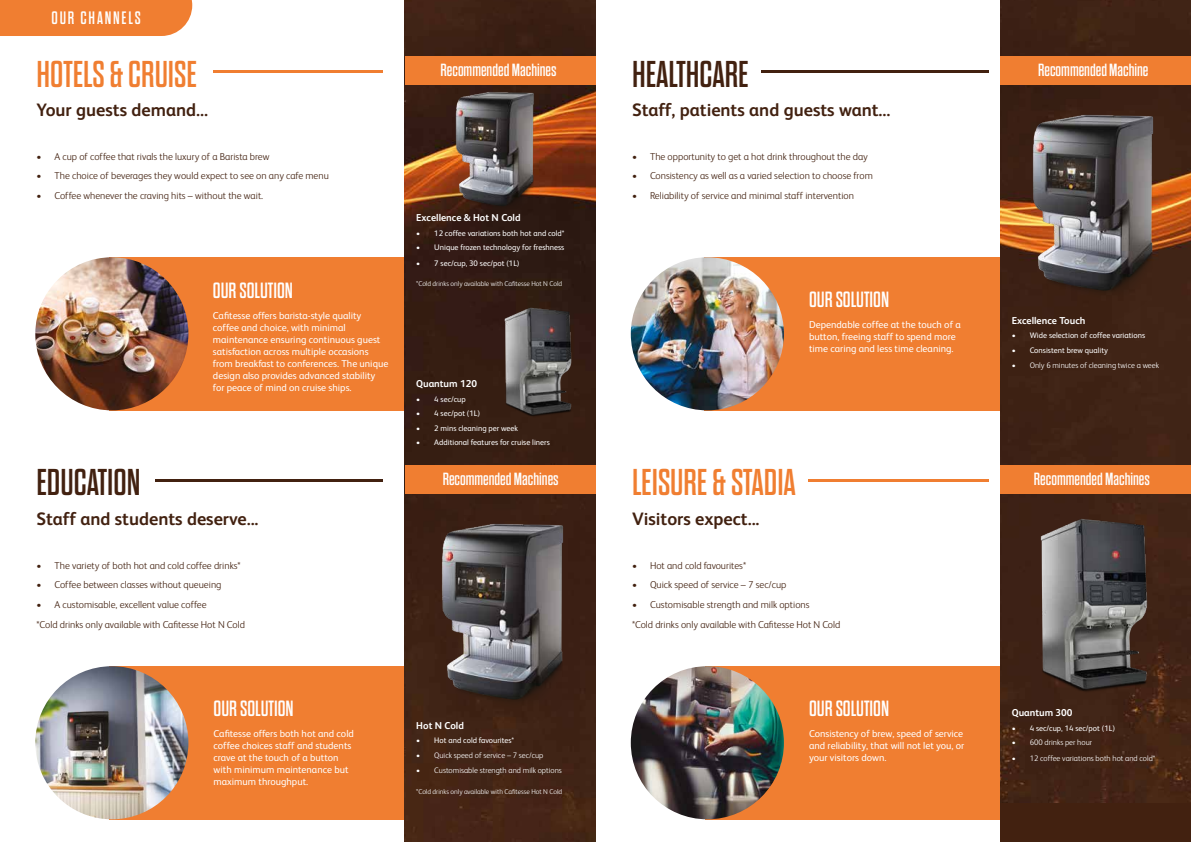
<style>
.page{position:relative;width:1191px;height:842px;background:#fff}
.page>*{position:absolute;margin:0;border:0;box-sizing:border-box;transform-origin:0 0}
.t1{font:37.3px "Dharma Gothic E";color:#f07e31}
.t2{font:37.3px "Dharma Gothic E";color:#422110}
.t3{font:22px "Dharma Gothic E";color:#fff}
.t4{font:700 18px "FS Albert";color:#422110}
.t5{font:18px "Dharma Gothic E";letter-spacing:.1em;color:#fff}
.t6{font:17.6px "Dharma Gothic E";color:#fff}
.t7{font:300 10px/19.7px "FS Albert";color:#422110}
.t8{font:10px/12px "FS Albert";color:#fff}
.t9{font:700 10px "FS Albert";color:#fff}
.t10{font:8px "FS Albert";color:#fff}
.t11{font:300 8px "FS Albert";color:#fff}
.t12{font:300 7px "FS Albert";color:#fff}
</style>
<div class="page">
<div style="left:704px;top:666px;width:308px;height:153px;background:#f07e31"></div>
<div style="left:109px;top:666px;width:302px;height:153px;background:#f07e31"></div>
<div style="left:109px;top:257px;width:312px;height:153px;background:#f07e31"></div>
<div style="left:704px;top:257px;width:311px;height:153px;background:#f07e31"></div>
<img style="left:405px;top:0;width:190px;height:842px">
<div style="left:1000px;top:0;width:191px;height:842px;background:#422110"></div>
<img style="left:1000px;top:2px;width:191px;height:800px">
<div style="left:0;top:0;width:192px;height:36px;background:#f07e31"></div>
<div style="left:405px;top:57px;width:190px;height:28px;background:#f07e31"></div>
<img style="left:35px;top:257px;width:153px;height:153px;border-radius:77px">
<img style="left:631px;top:257px;width:153px;height:153px;border-radius:77px">
<img style="left:1030px;top:513px;width:127px;height:185px">
<img style="left:35px;top:666px;width:153px;height:153px;border-radius:77px">
<img style="left:631px;top:666px;width:153px;height:153px;border-radius:77px">
<hr style="left:155px;top:479px;width:227px;height:3px;background:#422110">
<hr style="left:213px;top:70px;width:169px;height:3px;background:#f07e31">
<hr style="left:808px;top:479px;width:181px;height:3px;background:#f07e31">
<hr style="left:761px;top:70px;width:228px;height:3px;background:#422110">
<div style="left:405px;top:466px;width:190px;height:28px;background:#f07e31"></div>
<div style="left:1000px;top:466px;width:191px;height:28px;background:#f07e31"></div>
<div style="left:1000px;top:56px;width:191px;height:29px;background:#f07e31"></div>
<img style="left:498px;top:305px;width:79px;height:116px">
<img style="left:450px;top:85px;width:100px;height:135px">
<img style="left:433px;top:511px;width:154px;height:210px">
<img style="left:1006px;top:101px;width:182px;height:237px">
<h3 class="t5" style="left:52px;top:8px;width:91px">OUR CHANNELS</h3>
<h1 class="t1" style="left:37px;top:55px;width:162px">HOTELS &amp; CRUISE</h1>
<h1 class="t2" style="left:632px;top:55px;width:118px">HEALTHCARE</h1>
<h3 class="t6" style="left:1038px;top:61px;width:112px">Recommended Machine</h3>
<h3 class="t6" style="left:440px;top:62px;width:117px">Recommended Machines</h3>
<h3 class="t6" style="left:1036px;top:62px;width:120px">RECOMMENDED ACHINES</h3>
<h3 class="t4" style="left:37px;top:100px;width:173px">Your guests demand...</h3>
<h3 class="t4" style="left:632px;top:100px;width:260px">Staff, patients and guests want...</h3>
<p class="t7" style="left:37px;top:146px;width:234px">• A cup of coffee that rivals the luxury of a Barista brew</p>
<p class="t7" style="left:37px;top:166px;width:294px">• The choice of beverages they would expect to see on any cafe menu</p>
<p class="t7" style="left:37px;top:186px;width:228px">• Coffee whenever the craving hits – without the wait.</p>
<h2 class="t3" style="left:213px;top:280px;width:81px">OUR SOLUTION</h2>
<p class="t8" style="left:213px;top:309px;width:177px">Cafitesse offers barista-style quality coffee and choice, with minimal maintenance ensuring continuous guest satisfaction across multiple occasions from breakfast to conferences. The unique design also provides advanced stability for peace of mind on cruise ships.</p>
<p class="t9" style="left:416px;top:212px;width:106px">Excellence &amp; Hot N Cold</p>
<p class="t10" style="left:416px;top:229px;width:150px">• 12 coffee variations both hot and cold*</p>
<p class="t10" style="left:416px;top:243px;width:150px">• Unique frozen technology for freshness</p>
<p class="t10" style="left:416px;top:259px;width:105px">• 7 sec/cup, 30 sec/pot (1L)</p>
<p class="t12" style="left:416px;top:280px;width:147px">*Cold drinks only available with Cafitesse Hot N Cold</p>
<p class="t9" style="left:416px;top:378px;width:62px">Quantum 120</p>
<p class="t10" style="left:416px;top:394px;width:51px">• 4 sec/cup</p>
<p class="t10" style="left:416px;top:409px;width:65px">• 4 sec/pot (1L)</p>
<p class="t10" style="left:416px;top:423px;width:103px">• 2 mins cleaning per week</p>
<p class="t10" style="left:416px;top:438px;width:135px">• Additional features for cruise liners</p>
<p class="t7" style="left:632px;top:146px;width:237px">• The opportunity to get a hot drink throughout the day</p>
<p class="t7" style="left:632px;top:166px;width:242px">• Consistency as well as a varied selection to choose from</p>
<p class="t7" style="left:632px;top:186px;width:223px">• Reliability of service and minimal staff intervention</p>
<h2 class="t3" style="left:809px;top:289px;width:81px">OUR SOLUTION</h2>
<p class="t8" style="left:809px;top:318px;width:153px">Dependable coffee at the touch of a button, freeing staff to spend more time caring and less time cleaning.</p>
<p class="t9" style="left:1011px;top:314px;width:75px">Excellence Touch</p>
<p class="t10" style="left:1011px;top:331px;width:135px">• Wide selection of coffee variations</p>
<p class="t10" style="left:1011px;top:345px;width:98px">• Consistent brew quality</p>
<p class="t11" style="left:1011px;top:361px;width:149px">• Only 6 minutes of cleaning twice a week</p>
<h1 class="t2" style="left:37px;top:464px;width:105px">EDUCATION</h1>
<h1 class="t1" style="left:632px;top:464px;width:165px">LEISURE &amp; STADIA</h1>
<h3 class="t6" style="left:447px;top:470px;width:114px">ECOMMENDED ACHINES</h3>
<h3 class="t6" style="left:1036px;top:470px;width:120px">RECOMMENDED MACHINES</h3>
<h3 class="t6" style="left:443px;top:470px;width:117px">Recommended Machines</h3>
<h3 class="t6" style="left:1034px;top:470px;width:117px">Recommended Machines</h3>
<h3 class="t4" style="left:37px;top:508px;width:223px">Staff and students deserve...</h3>
<h3 class="t4" style="left:632px;top:508px;width:129px">Visitors expect...</h3>
<p class="t7" style="left:37px;top:555px;width:206px">• The variety of both hot and cold coffee drinks*</p>
<p class="t7" style="left:37px;top:575px;width:186px">• Coffee between classes without queueing</p>
<p class="t7" style="left:37px;top:594px;width:210px">• A customisable, excellent value coffee<br>*Cold drinks only available with Cafitesse Hot N Cold</p>
<h2 class="t3" style="left:214px;top:697px;width:81px">OUR SOLUTION</h2>
<p class="t8" style="left:214px;top:727px;width:142px">Cafitesse offers both hot and cold coffee choices staff and students crave at the touch of a button with minimum maintenance but maximum throughput.</p>
<p class="t9" style="left:416px;top:719px;width:49px">Hot N Cold</p>
<p class="t10" style="left:416px;top:736px;width:99px">• Hot and cold favourites*</p>
<p class="t11" style="left:416px;top:750px;width:129px">• Quick speed of service – 7 sec/cup</p>
<p class="t11" style="left:416px;top:766px;width:147px">• Customisable strength and milk options</p>
<p class="t12" style="left:416px;top:787px;width:147px">*Cold drinks only available with Cafitesse Hot N Cold</p>
<p class="t7" style="left:632px;top:555px;width:116px">• Hot and cold favourites*</p>
<p class="t7" style="left:632px;top:575px;width:156px">• Quick speed of service – 7 sec/cup</p>
<p class="t7" style="left:632px;top:594px;width:210px">• Customisable strength and milk options<br>*Cold drinks only available with Cafitesse Hot N Cold</p>
<h2 class="t3" style="left:809px;top:697px;width:81px">OUR SOLUTION</h2>
<p class="t8" style="left:809px;top:727px;width:157px;text-align:justify">Consistency of brew, speed of service and reliability, that will not let you, or your visitors down.</p>
<p class="t9" style="left:1011px;top:707px;width:62px">Quantum 300</p>
<p class="t10" style="left:1011px;top:723px;width:105px">• 4 sec/cup, 14 sec/pot (1L)</p>
<p class="t11" style="left:1011px;top:738px;width:82px">• 600 drinks per hour</p>
<p class="t11" style="left:1011px;top:753px;width:145px">• 12 coffee variations both hot and cold*</p>
</div>
